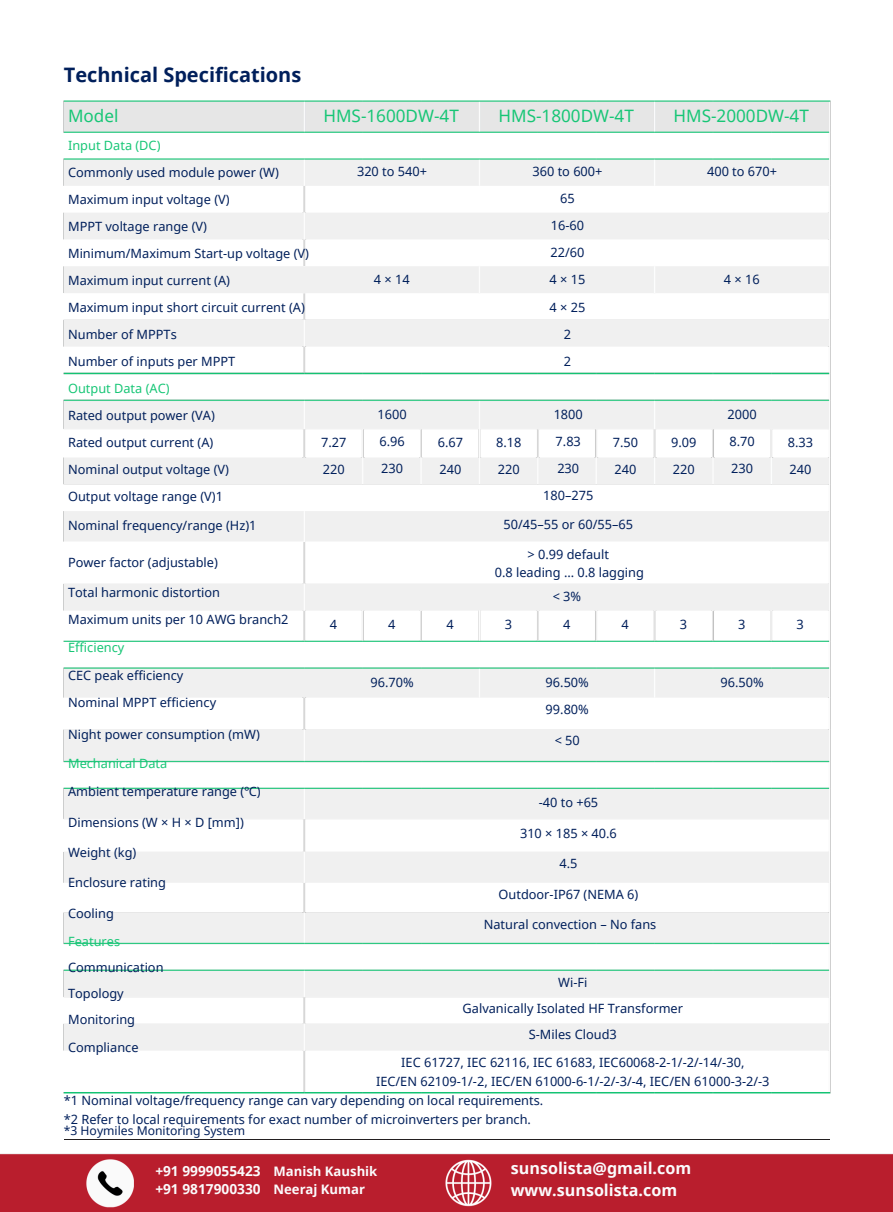
<style>
.page{position:relative;width:893px;height:1212px;background:#fff}
.page>*{position:absolute;margin:0;border:0;box-sizing:border-box;transform-origin:0 0}
.t1{font:700 19.95px "Noto Sans";color:#001f5b}
.t2{font:17.1px "Noto Sans";color:#17c676}
.t3{font:700 16.05px/21.5px "Noto Sans";color:#fbfbfc}
.t4{font:700 13.65px/18px "Noto Sans";color:#fbfbfc}
.t5{font:700 13.05px/18px "Noto Sans";color:#fbfbfc}
.t6{font:12.75px/27px "Noto Sans";color:#001f5b}
.t7{font:12.75px "Noto Sans";color:#17c676}
.t8{font:12.15px "Noto Sans";color:#001f5b}
.s1{color:#17c676}
.s2{font-style:inherit}
</style>
<div class="page">
<img style="left:63px;top:100px;width:768px;height:994px">
<img style="left:0;top:1139px;width:892px;height:73px">
<h1 class="t1" style="left:64px;top:61px;width:239px">Technical Specifications</h1>
<p class="t2" style="left:68px;top:104px;width:52px">Model</p>
<p class="t2" style="left:323px;top:104px;width:137px">HMS-1600DW-4T</p>
<p class="t2" style="left:498px;top:104px;width:137px">HMS-1800DW-4T</p>
<p class="t2" style="left:673px;top:104px;width:137px">HMS-2000DW-4T</p>
<p class="t6" style="left:68px;top:131px;width:242px"><span class="s1">Input Data (DC)<br></span>Commonly used module power (W)<br>Maximum input voltage (V)<br>MPPT voltage range (V)<br>Minimum/Maximum Start-up voltage (V)<br>Maximum input current (A)<br>Maximum input short circuit current (A)<br>Number of MPPTs<br>Number of inputs per MPPT<br><span class="s1">Output Data (AC)<br></span>Rated output power (VA)<br>Rated output current (A)<br>Nominal output voltage (V)<br>Output voltage range (V)1</p>
<h4 class="t6" style="left:68px;top:511px;width:190px">Nominal frequency/range (Hz)1</h4>
<h2 class="t6" style="left:357px;top:158px;width:71px">320 to 540+</h2>
<h2 class="t6" style="left:532px;top:158px;width:71px;text-align:center">360 to 600+<br>65<br>16-60<br>22/60<br>4×15<br>4×25<br>2<br>2</h2>
<h2 class="t6" style="left:706px;top:158px;width:71px">400 to 670+</h2>
<p class="t6" style="left:374px;top:265px;width:37px">4×14</p>
<p class="t6" style="left:723px;top:265px;width:37px">4×16</p>
<p class="t6" style="left:377px;top:400px;width:31px">1600<br>6.96<br>230</p>
<p class="t6" style="left:543px;top:400px;width:52px;text-align:center">1800<br>7.83<br>230<br>180–275</p>
<p class="t6" style="left:503px;top:510px;width:131px">50/45–55 or 60/55–65</p>
<p class="t6" style="left:527px;top:541px;width:83px">&gt; 0.99 default</p>
<p class="t6" style="left:494px;top:559px;width:150px">0.8 leading … 0.8 lagging</p>
<p class="t6" style="left:727px;top:400px;width:31px">2000<br>8.70<br>230</p>
<p class="t6" style="left:321px;top:429px;width:27px">7.27<br>220</p>
<p class="t6" style="left:437px;top:429px;width:27px">6.67<br>240</p>
<p class="t6" style="left:496px;top:429px;width:27px">8.18<br>220</p>
<p class="t6" style="left:612px;top:429px;width:27px">7.50<br>240</p>
<p class="t6" style="left:670px;top:429px;width:27px">9.09<br>220</p>
<p class="t6" style="left:787px;top:429px;width:27px">8.33<br>240</p>
<p class="t6" style="left:68px;top:548px;width:151px">Power factor (adjustable)</p>
<p class="t6" style="left:68px;top:578px;width:153px">Total harmonic distortion</p>
<p class="t6" style="left:68px;top:605px;width:222px">Maximum units per 10 AWG branch2</p>
<p class="t7" style="left:68px;top:638px;width:58px">Efficiency</p>
<p class="t6" style="left:68px;top:662px;width:117px">CEC peak efficiency</p>
<p class="t6" style="left:68px;top:689px;width:149px">Nominal MPPT efficiency</p>
<p class="t6" style="left:68px;top:720px;width:193px">Night power consumption (mW)</p>
<p class="t7" style="left:68px;top:754px;width:101px">Mechanical Data</p>
<p class="t6" style="left:68px;top:778px;width:194px">Ambient temperature range (<span class="s2">℃</span>)</p>
<p class="t6" style="left:68px;top:808px;width:177px">Dimensions (W × H × D [mm])</p>
<p class="t6" style="left:68px;top:838px;width:70px">Weight (kg)</p>
<p class="t6" style="left:68px;top:869px;width:99px">Enclosure rating</p>
<p class="t6" style="left:68px;top:899px;width:47px">Cooling</p>
<p class="t6" style="left:68px;top:928px;width:97px;line-height:25.8px"><span class="s1">Features<br></span>Communication<br>Topology<br>Monitoring</p>
<p class="t6" style="left:68px;top:1033px;width:72px">Compliance</p>
<p class="t6" style="left:552px;top:582px;width:30px">&lt; 3%</p>
<p class="t6" style="left:330px;top:611px;width:9px">4</p>
<p class="t6" style="left:388px;top:611px;width:9px">4</p>
<p class="t6" style="left:446px;top:611px;width:9px">4</p>
<p class="t6" style="left:504px;top:611px;width:9px">3</p>
<p class="t6" style="left:563px;top:611px;width:9px">4</p>
<p class="t6" style="left:621px;top:611px;width:9px">4</p>
<p class="t6" style="left:679px;top:611px;width:9px">3</p>
<p class="t6" style="left:738px;top:611px;width:9px">3</p>
<p class="t6" style="left:796px;top:611px;width:9px">3</p>
<p class="t6" style="left:370px;top:668px;width:45px">96.70%</p>
<p class="t6" style="left:545px;top:668px;width:45px">96.50%</p>
<p class="t6" style="left:545px;top:695px;width:45px">99.80%</p>
<p class="t6" style="left:554px;top:727px;width:27px">&lt; 50</p>
<p class="t6" style="left:720px;top:668px;width:45px">96.50%</p>
<p class="t6" style="left:538px;top:789px;width:61px">-40 to +65</p>
<p class="t6" style="left:520px;top:819px;width:98px">310 × 185 × 40.6</p>
<p class="t6" style="left:559px;top:850px;width:19px">4.5</p>
<p class="t6" style="left:498px;top:880px;width:141px">Outdoor-IP67 (NEMA 6)</p>
<p class="t6" style="left:483px;top:910px;width:174px">Natural convection – No fans</p>
<p class="t6" style="left:462px;top:969px;width:222px;line-height:25.8px;text-align:center">Wi-Fi<br>Galvanically Isolated HF Transformer<br>S-Miles Cloud3</p>
<p class="t6" style="left:401px;top:1048px;width:344px">IEC 61727, IEC 62116, IEC 61683, IEC60068-2-1/-2/-14/-30,</p>
<p class="t6" style="left:376px;top:1068px;width:395px">IEC/EN 62109-1/-2, IEC/EN 61000-6-1/-2/-3/-4, IEC/EN 61000-3-2/-3</p>
<p class="t6" style="left:64px;top:1086px;width:481px">*1 Nominal voltage/frequency range can vary depending on local requirements.</p>
<p class="t6" style="left:64px;top:1105px;width:468px">*2 Refer to local requirements for exact number of microinverters per branch.</p>
<p class="t8" style="left:64px;top:1122px;width:183px">*3 Hoymiles Monitoring System</p>
<p class="t4" style="left:155px;top:1161px;width:107px">+91 9999055423 +91 9817900330</p>
<h5 class="t3" style="left:510px;top:1157px;width:182px">sunsolista@gmail.com www.sunsolista.com</h5>
<p class="t5" style="left:273px;top:1162px;width:105px">Manish Kaushik<br>Neeraj Kumar</p>
</div>
